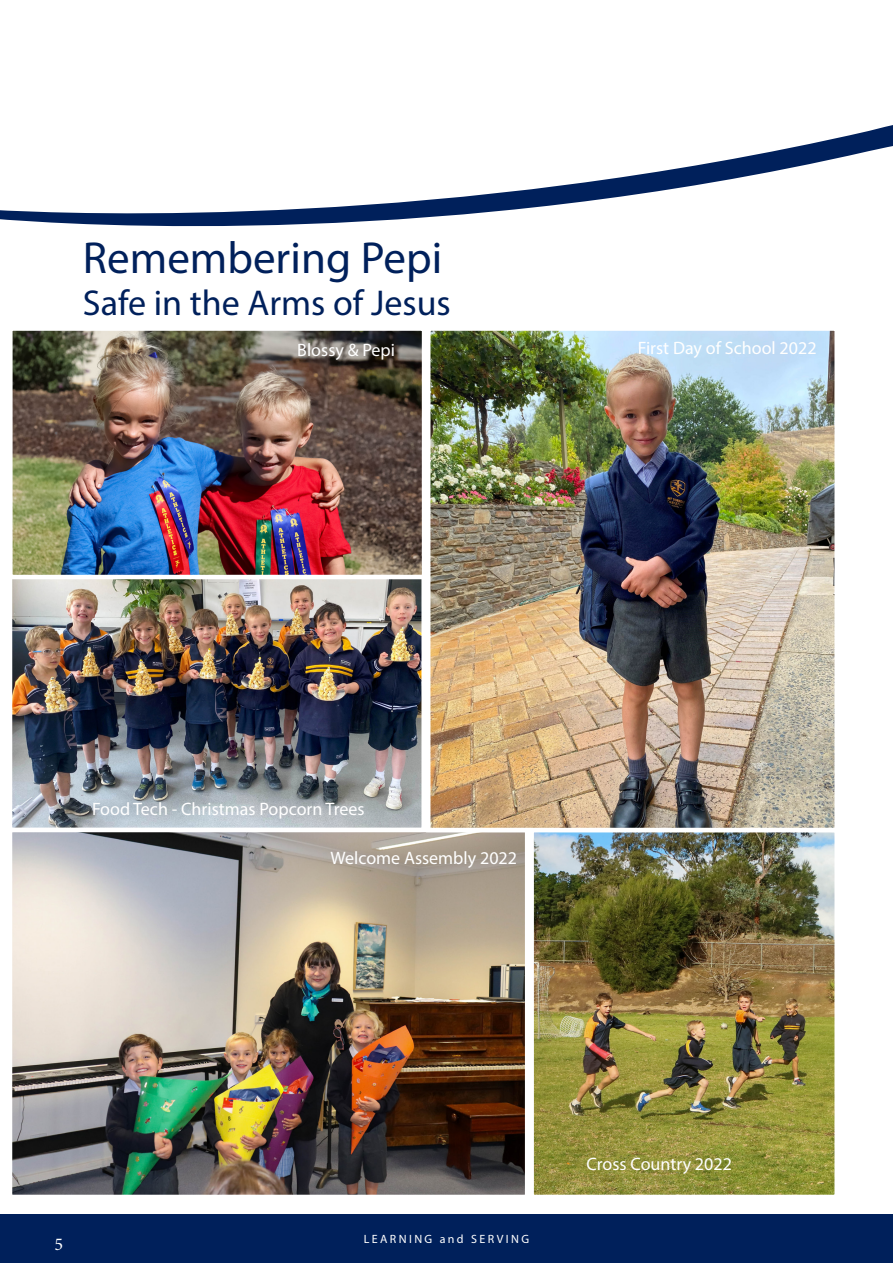
<style>
.page{position:relative;width:893px;height:1263px;background:#fff}
.page>*{position:absolute;margin:0;border:0;box-sizing:border-box;transform-origin:0 0}
.t1{font:45px "Myriad Pro";color:#00205b}
.t2{font:36px "Myriad Pro";color:#00205b}
.t3{font:18px "Myriad Pro";color:#fff}
.t4{font:18px "Minion Pro";color:#fff}
.t5{font:12px "Myriad Pro";letter-spacing:.2em;color:#fff}
</style>
<div class="page">
<div style="left:0;top:1214px;width:893px;height:49px;background:#00205b"></div>
<svg style="left:0;top:125px;width:893px;height:102px"></svg>
<img style="left:13px;top:579px;width:408px;height:248px">
<div style="left:8px;top:570px;width:418px;height:262px;border:4px solid #fff"></div>
<img style="left:534px;top:833px;width:300px;height:361px">
<div style="left:529px;top:828px;width:310px;height:371px;border:4px solid #fff"></div>
<img style="left:13px;top:833px;width:511px;height:361px">
<div style="left:8px;top:828px;width:521px;height:371px;border:4px solid #fff"></div>
<img style="left:13px;top:331px;width:408px;height:243px">
<div style="left:8px;top:326px;width:418px;height:253px;border:4px solid #fff"></div>
<img style="left:431px;top:331px;width:403px;height:496px">
<div style="left:426px;top:326px;width:413px;height:506px;border:4px solid #fff"></div>
<p class="t1" style="left:83px;top:230px;width:361px">Remembering Pepi</p>
<p class="t2" style="left:83px;top:280px;width:369px">Safe in the Arms of Jesus</p>
<p class="t3" style="left:297px;top:339px;width:99px">Blossy &amp; Pepi</p>
<p class="t3" style="left:638px;top:337px;width:180px">First Day of School 2022</p>
<p class="t3" style="left:92px;top:798px;width:274px">Food Tech - Christmas Popcorn Trees</p>
<p class="t3" style="left:331px;top:847px;width:188px">Welcome Assembly 2022</p>
<p class="t4" style="left:54px;top:1232px;width:10px">5</p>
<p class="t5" style="left:364px;top:1231px;width:167px">LEARNING and SERVING</p>
<p class="t3" style="left:586px;top:1153px;width:147px">Cross Country 2022</p>
</div>
